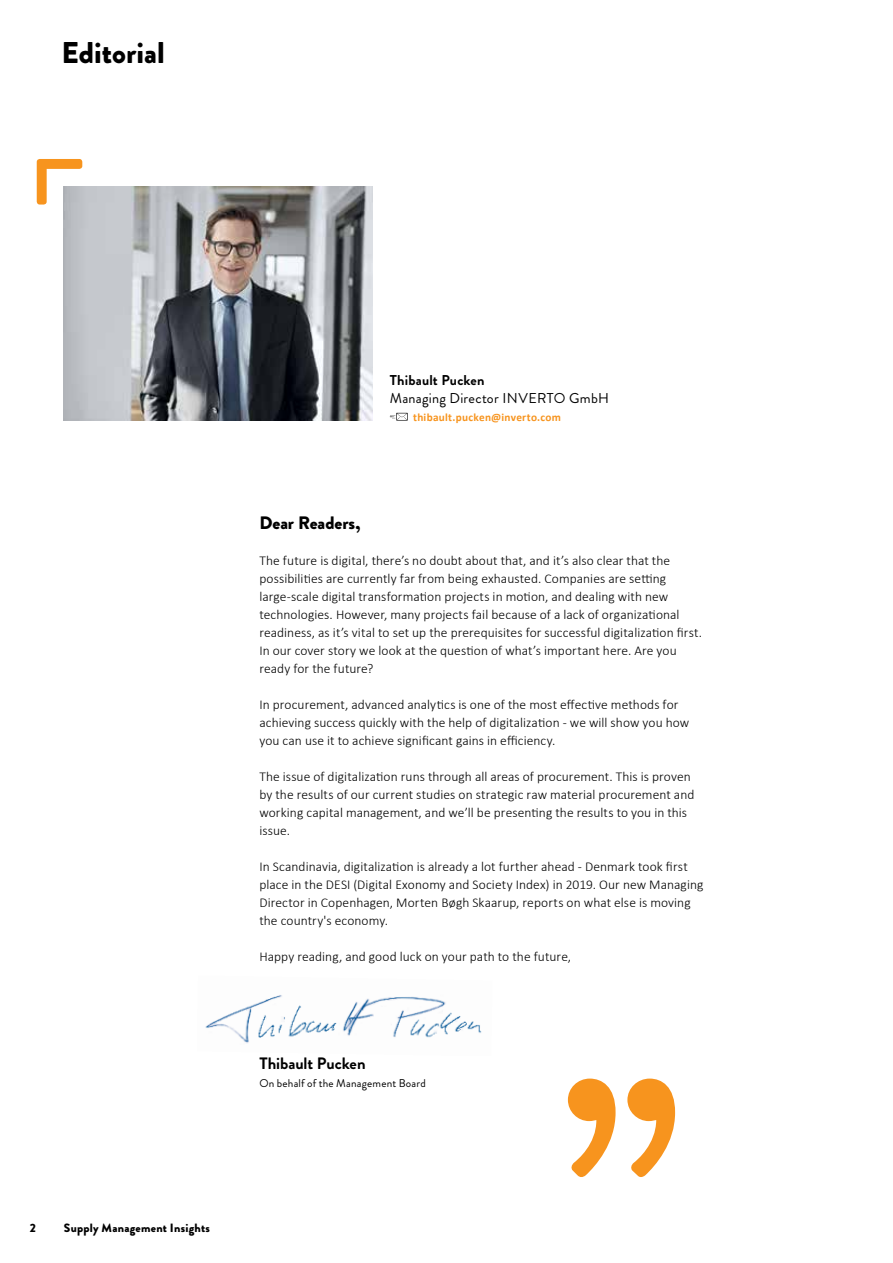
<style>
.page{position:relative;width:893px;height:1263px;background:#fff}
.page>*{position:absolute;margin:0;border:0;box-sizing:border-box;transform-origin:0 0}
.t1{font:900 30px "Brandon Grotesque";color:#000}
.t2{font:900 18px "Brandon Grotesque";letter-spacing:-.005em;color:#000}
.t3{font:700 16.5px "Brandon Grotesque";letter-spacing:-.005em;color:#000}
.t4{font:14.25px "Brandon Grotesque";letter-spacing:.02em;color:#000}
.t5{font:700 14.25px "Brandon Grotesque";letter-spacing:.015em;color:#000}
.t6{font:300 13.5px/18px "Calibri";letter-spacing:.005em;color:#000}
.t7{font:900 12px "Brandon Grotesque";letter-spacing:.02em;color:#000}
.t8{font:11.25px "Brandon Grotesque";letter-spacing:.015em;color:#000}
.t9{font:700 11.25px "Calibri";letter-spacing:.025em;color:#f7941e}
</style>
<div class="page">
<img style="left:64px;top:187px;width:309px;height:234px">
<svg style="left:390px;top:413px;width:18px;height:8px"></svg>
<svg style="left:37px;top:159px;width:45px;height:46px"></svg>
<img style="left:205px;top:995px;width:277px;height:48px">
<svg style="left:568px;top:1078px;width:107px;height:99px"></svg>
<h1 class="t1" style="left:62px;top:32px;width:105px">Editorial</h1>
<p class="t5" style="left:390px;top:370px;width:96px">Thibault Pucken</p>
<p class="t4" style="left:390px;top:388px;width:221px">Managing Director INVERTO GmbH</p>
<p class="t9" style="left:413px;top:410px;width:149px">thibault.pucken@inverto.com</p>
<h2 class="t2" style="left:259px;top:510px;width:103px">Dear Readers,</h2>
<p class="t6" style="left:259px;top:551px;width:444px">The future is digital, there’s no doubt about that, and it’s also clear that the possibilities are currently far from being exhausted. Companies are setting large-scale digital transformation projects in motion, and dealing with new technologies. However, many projects fail because of a lack of organizational readiness, as it’s vital to set up the prerequisites for successful digitalization first.<br>In our cover story we look at the question of what’s important here. Are you ready for the future?</p>
<p class="t6" style="left:259px;top:695px;width:431px">In procurement, advanced analytics is one of the most effective methods for achieving success quickly with the help of digitalization - we will show you how you can use it to achieve significant gains in efficiency.</p>
<p class="t6" style="left:259px;top:767px;width:437px">The issue of digitalization runs through all areas of procurement. This is proven by the results of our current studies on strategic raw material procurement and working capital management, and we’ll be presenting the results to you in this issue.</p>
<p class="t6" style="left:259px;top:857px;width:446px">In Scandinavia, digitalization is already a lot further ahead - Denmark took first place in the DESI (Digital Exonomy and Society Index) in 2019. Our new Managing Director in Copenhagen, Morten Bøgh Skaarup, reports on what else is moving the country's economy.</p>
<p class="t6" style="left:259px;top:947px;width:313px">Happy reading, and good luck on your path to the future,</p>
<p class="t3" style="left:259px;top:1051px;width:108px">Thibault Pucken</p>
<p class="t8" style="left:259px;top:1075px;width:168px">On behalf of the Management Board</p>
<p class="t7" style="left:30px;top:1219px;width:8px">2</p>
<p class="t7" style="left:64px;top:1219px;width:148px">Supply Management Insights</p>
</div>
